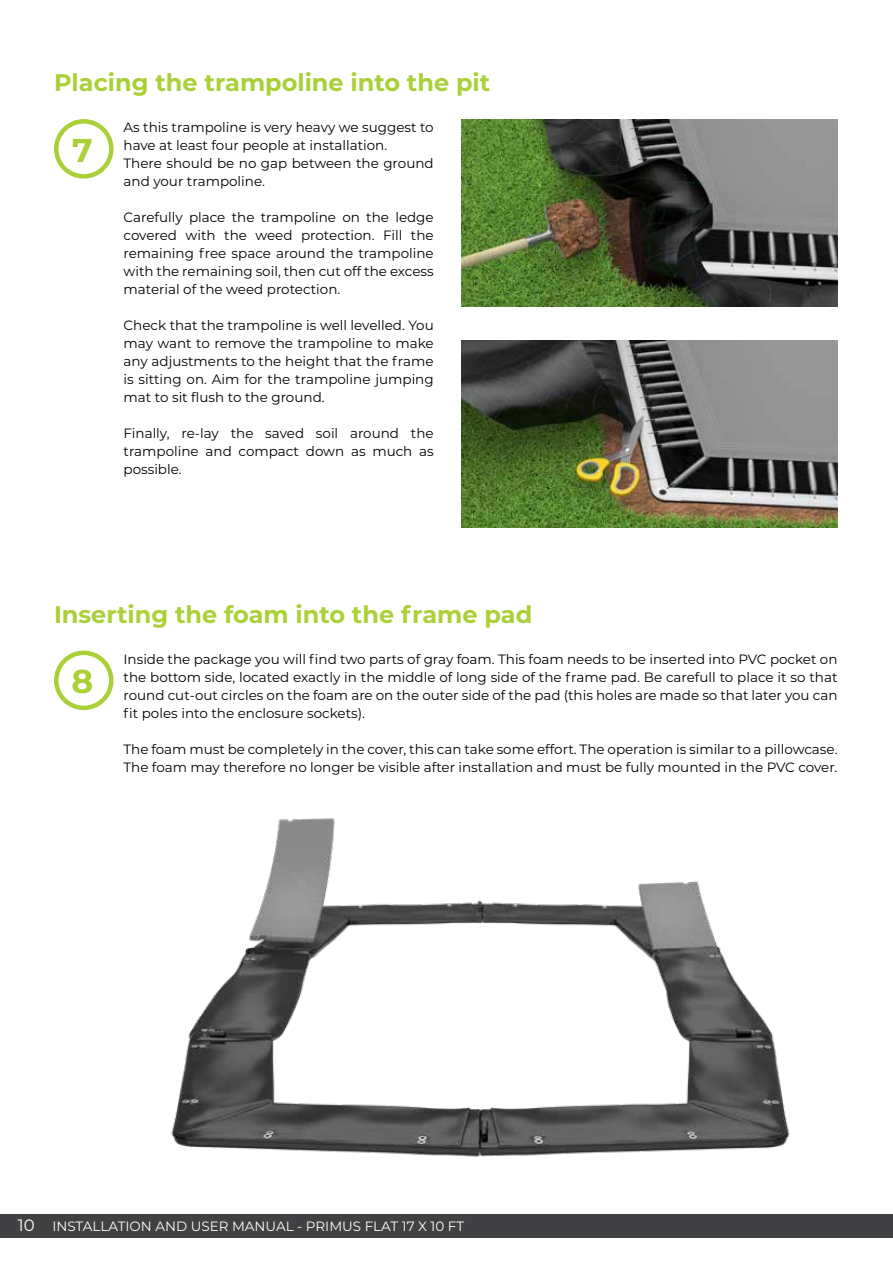
<style>
.page{position:relative;width:893px;height:1263px;background:#fff}
.page>*{position:absolute;margin:0;border:0;box-sizing:border-box;transform-origin:0 0}
.t1{font:700 33px "Montserrat";color:#abd037}
.t2{font:700 24px "Montserrat";color:#abd037}
.t3{font:13.5px/18px "Montserrat";color:#000;text-align:justify}
.t4{font:13.5px "Montserrat";color:#fff}
.s1{font-size:16.5px}
</style>
<div class="page">
<div style="left:0;top:1214px;width:893px;height:23px;background:#414042"></div>
<img style="left:462px;top:119px;width:375px;height:187px">
<img style="left:462px;top:340px;width:375px;height:187px">
<div style="left:54px;top:119px;width:60px;height:60px;border:4px solid #abd037;border-radius:50%"></div>
<img style="left:171px;top:818px;width:619px;height:339px">
<div style="left:54px;top:651px;width:60px;height:59px;border:4px solid #abd037;border-radius:50%"></div>
<h2 class="t2" style="left:54px;top:65px;width:438px">Placing the trampoline into the pit</h2>
<p class="t3" style="left:124px;top:118px;width:312px;text-align:left">As this trampoline is very heavy we suggest to have at least four people at installation.<br>There should be no gap between the ground and your trampoline.</p>
<p class="t3" style="left:124px;top:208px;width:312px">Carefully place the trampoline on the ledge covered with the weed protection. Fill the remaining free space around the trampoline with the remaining soil, then cut off the excess material of the weed protection.</p>
<p class="t3" style="left:124px;top:316px;width:312px">Check that the trampoline is well levelled. You may want to remove the trampoline to make any adjustments to the height that the frame is sitting on. Aim for the trampoline jumping mat to sit flush to the ground.</p>
<p class="t3" style="left:124px;top:424px;width:312px">Finally, re-lay the saved soil around the trampoline and compact down as much as possible.</p>
<h1 class="t1" style="left:72px;top:126px;width:22px">7</h1>
<h2 class="t2" style="left:54px;top:597px;width:480px">Inserting the foam into the frame pad</h2>
<h1 class="t1" style="left:72px;top:658px;width:23px">8</h1>
<p class="t3" style="left:124px;top:649px;width:715px">Inside the package you will find two parts of gray foam. This foam needs to be inserted into PVC pocket on the bottom side, located exactly in the middle of long side of the frame pad. Be carefull to place it so that round cut-out circles on the foam are on the outer side of the pad (this holes are made so that later you can fit poles into the enclosure sockets).</p>
<p class="t3" style="left:124px;top:739px;width:715px">The foam must be completely in the cover, this can take some effort. The operation is similar to a pillowcase.<br>The foam may therefore no longer be visible after installation and must be fully mounted in the PVC cover.</p>
<p class="t4" style="left:18px;top:1216px;width:448px"><span class="s1">10</span> INSTALLATION AND USER MANUAL - PRIMUS FLAT 17 X 10 FT</p>
</div>
